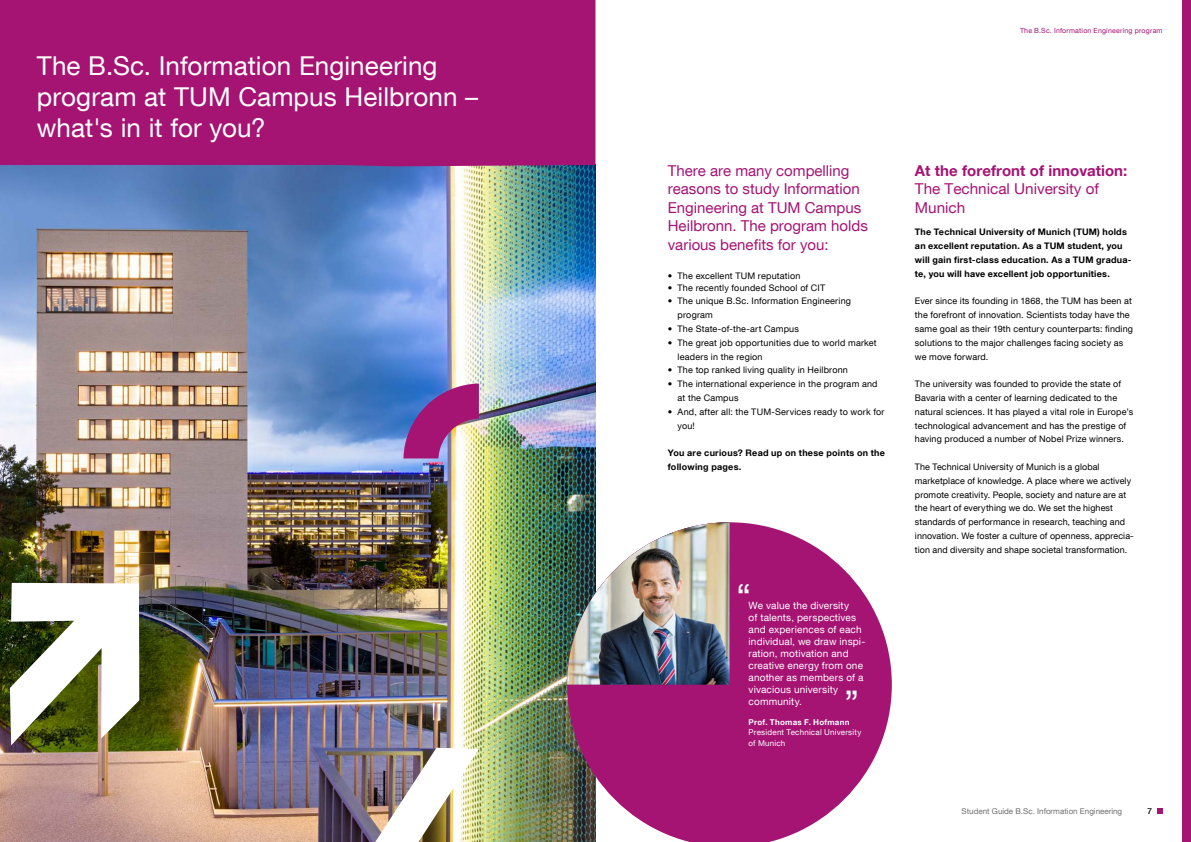
<style>
.page{position:relative;width:1191px;height:842px;background:#fff}
.page>*{position:absolute;margin:0;border:0;box-sizing:border-box;transform-origin:0 0}
.t1{font:39.5px "Microsoft Sans Serif";color:#fff}
.t2{font:26px/31.2px "TUM Neue Helvetica";letter-spacing:.005em;color:#fff}
.t3{font:15px/18.5px "TUM Neue Helvetica";color:#a51373}
.t4{font:700 15px "TUM Neue Helvetica";letter-spacing:.005em;color:#a51373}
.t5{font:10px/12px "TUM Neue Helvetica";letter-spacing:.015em;color:#fff}
.t6{font:9px/13.8px "TUM Neue Helvetica";letter-spacing:.015em;color:#000}
.t7{font:700 9px/13.8px "TUM Neue Helvetica";letter-spacing:.025em;color:#000}
.t8{font:8px "TUM Neue Helvetica";color:#706f6f}
.t9{font:8px/10.8px "TUM Neue Helvetica";letter-spacing:.025em;color:#fff}
.t10{font:700 8px "TUM Neue Helvetica";letter-spacing:.03em;color:#fff}
.t11{font:8px "TUM Neue Helvetica";color:#000}
.t12{font:7px "TUM Neue Helvetica";letter-spacing:.03em;color:#a51373}
</style>
<div class="page">
<img style="left:0;top:166px;width:595px;height:676px">
<svg style="left:10px;top:583px;width:129px;height:162px"></svg>
<svg style="left:403px;top:383px;width:76px;height:75px;background:#995699"></svg>
<img style="left:375px;top:748px;width:104px;height:94px">
<div style="left:0;top:0;width:595px;height:166px;background:#a51373"></div>
<svg style="left:1157px;top:808px;width:5px;height:6px"></svg>
<div style="left:1182px;top:0;width:9px;height:842px;background:#a51373"></div>
<svg style="left:567px;top:522px;width:324px;height:320px;fill:#a51373"></svg>
<img style="left:567px;top:522px;width:162px;height:163px">
<h2 class="t2" style="left:37px;top:49px;width:443px">The B.Sc. Information Engineering program at TUM Campus Heilbronn – what's in it for you?</h2>
<p class="t12" style="left:1020px;top:27px;width:144px">The B.Sc. Information Engineering program</p>
<h3 class="t3" style="left:668px;top:161px;width:202px">There are many compelling reasons to study Information<br>Engineering at TUM Campus<br>Heilbronn. The program holds various benefits for you:</h3>
<p class="t6" style="left:668px;top:268px;width:134px">• The excellent TUM reputation</p>
<p class="t6" style="left:668px;top:280px;width:159px">• The recently founded School of CIT</p>
<p class="t6" style="left:677px;top:294px;width:175px;text-indent:-10px">• The unique B.Sc. Information Engineering program</p>
<p class="t6" style="left:668px;top:322px;width:133px">• The State-of-the-art Campus</p>
<p class="t6" style="left:677px;top:335px;width:201px;text-indent:-10px">• The great job opportunities due to world market leaders in the region</p>
<p class="t6" style="left:668px;top:363px;width:182px">• The top ranked living quality in Heilbronn</p>
<p class="t6" style="left:677px;top:377px;width:201px;text-indent:-10px">• The international experience in the program and at the Campus</p>
<p class="t6" style="left:677px;top:404px;width:208px;text-indent:-10px">• And, after all: the TUM-Services ready to work for you!</p>
<p class="t7" style="left:668px;top:446px;width:219px">You are curious? Read up on these points on the following pages.</p>
<h1 class="t1" style="left:737px;top:577px;width:15px">“</h1>
<p class="t5" style="left:748px;top:599px;width:118px">We value the diversity<br>of talents, perspectives and experiences of each individual, we draw inspi&shy;ration, motivation and creative energy from one another as members of a vivacious university community.</p>
<p class="t10" style="left:748px;top:717px;width:103px">Prof. Thomas F. Hofmann</p>
<p class="t9" style="left:748px;top:726px;width:114px">President Technical University of Munich</p>
<h1 class="t1" style="left:845px;top:682px;width:15px">”</h1>
<h3 class="t4" style="left:915px;top:161px;width:214px">At the forefront of innovation:</h3>
<h3 class="t3" style="left:915px;top:179px;width:186px">The Technical University of<br>Munich</h3>
<p class="t7" style="left:915px;top:225px;width:218px">The Technical University of Munich (TUM) holds an excellent reputation. As a TUM student, you will gain first-class education. As a TUM gradua&shy;te, you will have excellent job opportunities.</p>
<p class="t6" style="left:915px;top:294px;width:220px">Ever since its founding in 1868, the TUM has been at the forefront of innovation. Scientists today have the same goal as their 19th century counterparts: finding solutions to the major challenges facing society as we move forward.</p>
<p class="t6" style="left:915px;top:377px;width:220px">The university was founded to provide the state of Bavaria with a center of learning dedicated to the natural sciences. It has played a vital role in Europe’s technological advancement and has the prestige of having produced a number of Nobel Prize winners.</p>
<p class="t6" style="left:915px;top:460px;width:220px">The Technical University of Munich is a global marketplace of knowledge. A place where we actively promote creativity. People, society and nature are at the heart of everything we do. We set the highest standards of performance in research, teaching and innovation. We foster a culture of openness, apprecia&shy;tion and diversity and shape societal transformation.</p>
<p class="t8" style="left:961px;top:806px;width:162px">Student Guide B.Sc. Information Engineering</p>
<p class="t11" style="left:1147px;top:806px;width:6px">7</p>
</div>
